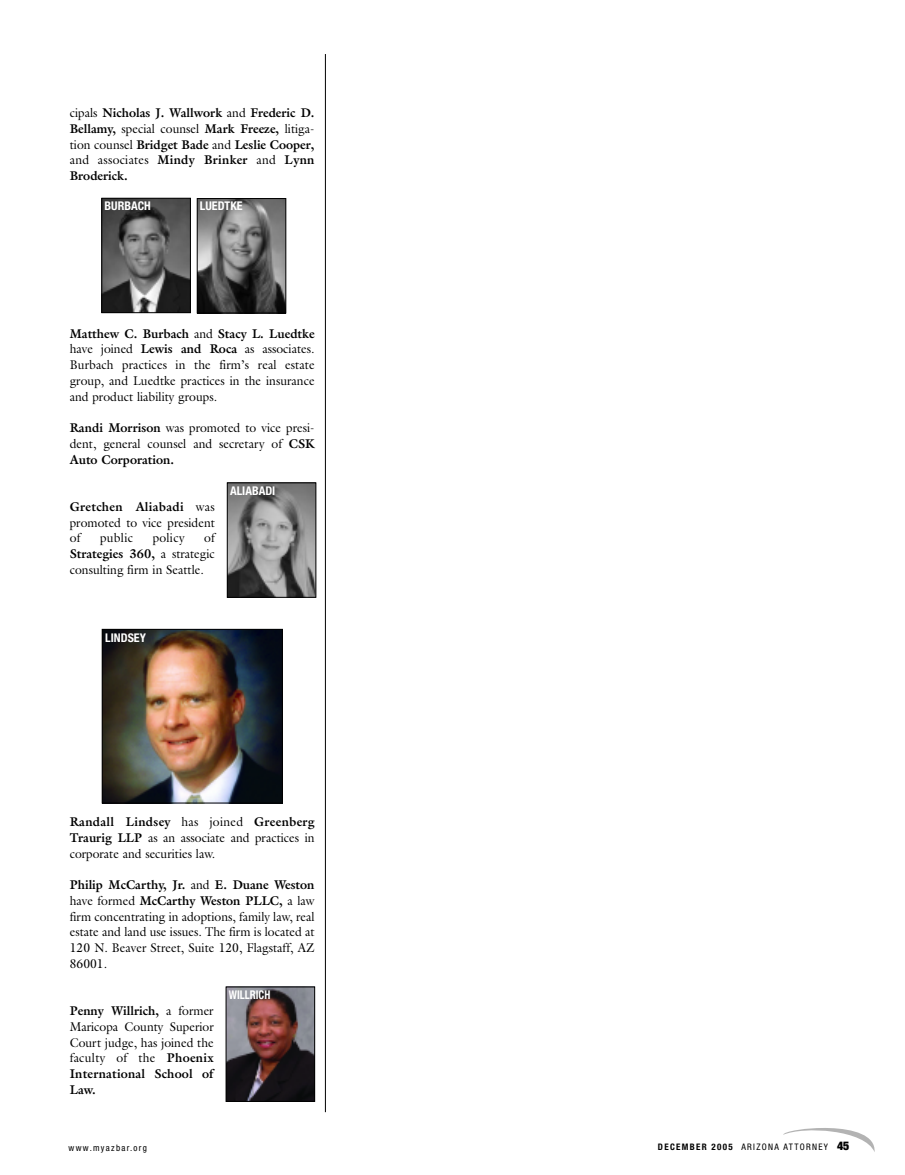
<style>
.page{position:relative;width:905px;height:1175px;background:#fff}
.page>*{position:absolute;margin:0;border:0;box-sizing:border-box;transform-origin:0 0}
.t1{font:12.75px/15.8px "Galliard";color:#000;text-align:justify;scale:.95 1}
.t2{font:700 12.75px/15.8px "Galliard";color:#000;text-align:justify;scale:.95 1}
.t3{font:700 condensed 12px "Helvetica Neue";color:#fff}
.t4{font:700 condensed 12px "Helvetica Neue";color:#fff;scale:.9 1}
.t5{font:condensed 9px "Helvetica Neue";letter-spacing:.145em;color:#000}
.s1{font-weight:400}
.s2{font-weight:700}
.s3{font-weight:900;font-size:12px}
</style>
<div class="page">
<hr style="left:325px;top:54px;width:1px;height:1058px;background:#000">
<svg style="left:783px;top:1128px;width:92px;height:24px"></svg>
<img style="left:228px;top:988px;width:85px;height:111px">
<div style="left:226px;top:986px;width:89px;height:115px;border:1px solid #000"></div>
<img style="left:104px;top:631px;width:177px;height:170px">
<div style="left:102px;top:629px;width:181px;height:174px;border:1px solid #000"></div>
<img style="left:103px;top:200px;width:86px;height:111px">
<div style="left:101px;top:198px;width:90px;height:115px;border:1px solid #000"></div>
<img style="left:199px;top:200px;width:85px;height:111px">
<div style="left:197px;top:198px;width:89px;height:115px;border:1px solid #000"></div>
<img style="left:229px;top:484px;width:85px;height:111px">
<div style="left:227px;top:482px;width:89px;height:115px;border:1px solid #000"></div>
<p class="t2" style="left:70px;top:105px;width:259px"><span class="s1">cipals</span> Nicholas J. Wallwork <span class="s1">and</span> Frederic D.<br>Bellamy, <span class="s1">special counsel</span> Mark Freeze, <span class="s1">litiga&shy;tion counsel</span> Bridget Bade <span class="s1">and</span> Leslie Cooper, <span class="s1">and associates</span> Mindy Brinker <span class="s1">and</span> Lynn Broderick.</p>
<p class="t3" style="left:104px;top:201px;width:48px">BURBACH</p>
<p class="t3" style="left:200px;top:202px;width:44px">LUEDTKE</p>
<p class="t1" style="left:70px;top:325px;width:259px"><span class="s2">Matthew C. Burbach</span> and <span class="s2">Stacy L. Luedtke </span>have joined <span class="s2">Lewis and Roca</span> as associates.<br>Burbach practices in the firm’s real estate group, and Luedtke practices in the insurance and product liability groups.</p>
<p class="t1" style="left:70px;top:420px;width:259px"><span class="s2">Randi Morrison</span> was promoted to vice presi&shy;dent, general counsel and secretary of <span class="s2">CSK Auto Corporation.</span></p>
<p class="t1" style="left:70px;top:498px;width:154px"><span class="s2">Gretchen Aliabadi</span> was promoted to vice president of</p>
<p class="t3" style="left:230px;top:486px;width:47px">ALIABADI</p>
<p class="t1" style="left:70px;top:530px;width:154px;text-indent:134px">of <span class="s2">Strategies 360,</span> a strategic consulting firm in Seattle.</p>
<p class="t1" style="left:100px;top:530px;width:36px">public</p>
<p class="t1" style="left:153px;top:530px;width:35px">policy</p>
<p class="t3" style="left:105px;top:633px;width:42px">LINDSEY</p>
<p class="t1" style="left:70px;top:813px;width:259px"><span class="s2">Randall Lindsey</span> has joined <span class="s2">Greenberg Traurig LLP</span> as an associate and practices in corporate and securities law.</p>
<p class="t1" style="left:70px;top:876px;width:259px"><span class="s2">Philip McCarthy, Jr.</span> and <span class="s2">E. Duane Weston </span>have formed <span class="s2">McCarthy Weston PLLC,</span> a law firm concentrating in adoptions, family law, real estate and land use issues. The firm is located at 120 N. Beaver Street, Suite 120, Flagstaff, AZ 86001.</p>
<p class="t1" style="left:70px;top:1002px;width:153px"><span class="s2">Penny Willrich,</span> a former Maricopa County Superior Court judge, has joined the faculty of the <span class="s2">Phoenix International School of Law.</span></p>
<p class="t4" style="left:229px;top:990px;width:48px">WILLRICH</p>
<p class="t5" style="left:69px;top:1144px;width:80px">www.myazbar.org</p>
<p class="t5" style="left:658px;top:1143px;width:193px"><span class="s2">DECEMBER 2005</span> ARIZONA ATTORNEY <span class="s3">45</span></p>
</div>
